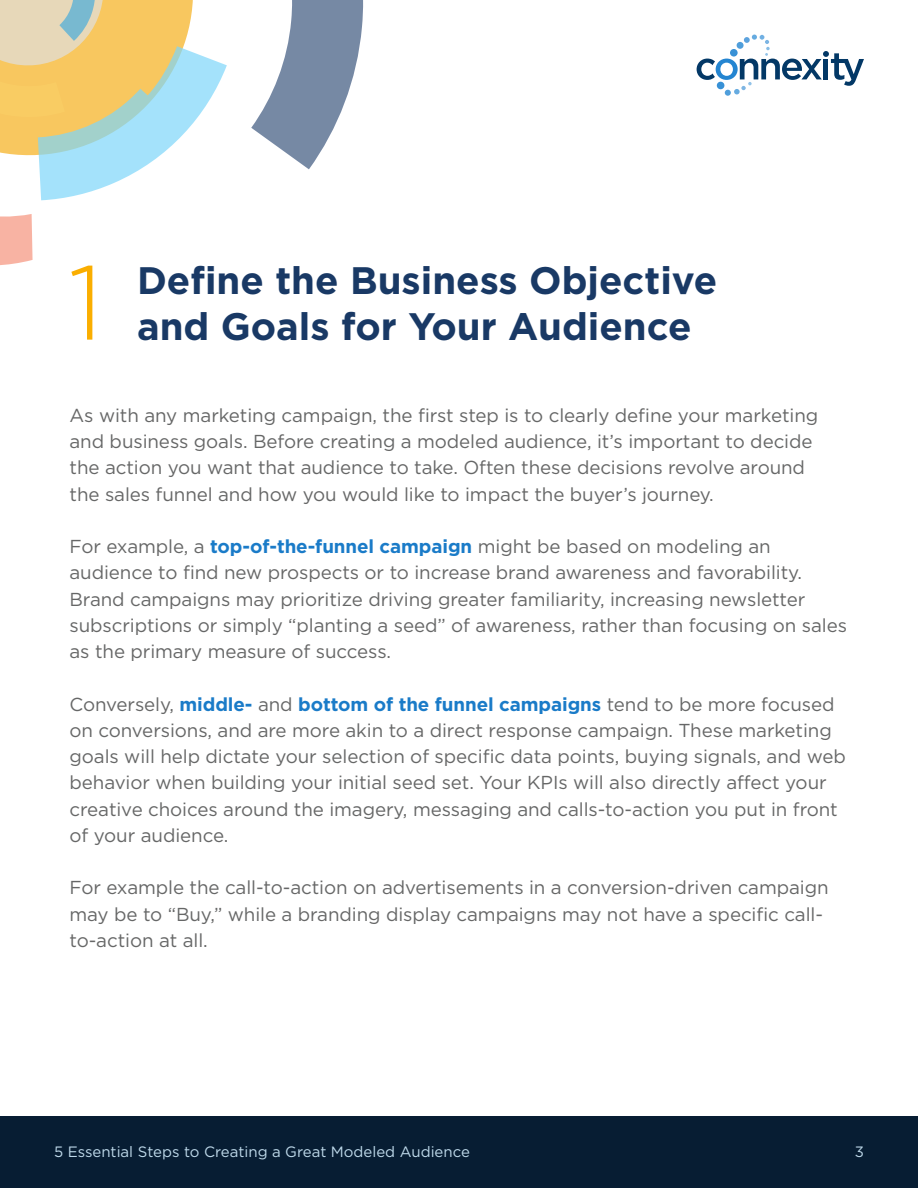
<style>
.page{position:relative;width:918px;height:1188px;background:#fff}
.page>*{position:absolute;margin:0;border:0;box-sizing:border-box;transform-origin:0 0}
.t1{font:300 105px "Gotham Pro";color:#faae00}
.t2{font:700 38.25px "Gotham Pro";color:#193965}
.t3{font:18.75px/26.2px "Gotham Pro";letter-spacing:-.005em;color:#666767}
.t4{font:15px "Gotham Pro";color:#bed9ea}
.s1{font-weight:700;color:#1a7bc8}
</style>
<div class="page">
<div style="left:0;top:1117px;width:918px;height:71px;background:#071d33"></div>
<svg style="left:697px;top:35px;width:167px;height:61px"></svg>
<svg style="left:251px;top:0;width:113px;height:169px"></svg>
<svg style="left:0;top:0;width:227px;height:266px"></svg>
<h1 class="t1" style="left:68px;top:245px;width:37px">1</h1>
<h2 class="t2" style="left:137px;top:258px;width:582px">Define the Business Objective</h2>
<h2 class="t2" style="left:137px;top:304px;width:556px">and Goals for Your Audience</h2>
<p class="t3" style="left:70px;top:402px;width:750px">As with any marketing campaign, the first step is to clearly define your marketing and business goals. Before creating a modeled audience, it’s important to decide the action you want that audience to take. Often these decisions revolve around the sales funnel and how you would like to impact the buyer’s journey.</p>
<p class="t3" style="left:70px;top:533px;width:779px">For example, a <span class="s1">top-of-the-funnel campaign</span> might be based on modeling an audience to find new prospects or to increase brand awareness and favorability.<br>Brand campaigns may prioritize driving greater familiarity, increasing newsletter subscriptions or simply “planting a seed” of awareness, rather than focusing on sales as the primary measure of success.</p>
<p class="t3" style="left:70px;top:691px;width:778px">Conversely, <span class="s1">middle-</span> and <span class="s1">bottom of the funnel campaigns</span> tend to be more focused on conversions, and are more akin to a direct response campaign. These marketing goals will help dictate your selection of specific data points, buying signals, and web behavior when building your initial seed set. Your KPIs will also directly affect your creative choices around the imagery, messaging and calls-to-action you put in front of your audience.</p>
<p class="t3" style="left:70px;top:875px;width:761px">For example the call-to-action on advertisements in a conversion-driven campaign may be to “Buy,” while a branding display campaigns may not have a specific call&shy;to-action at all.</p>
<p class="t4" style="left:54px;top:1143px;width:417px">5 Essential Steps to Creating a Great Modeled Audience</p>
<p class="t4" style="left:855px;top:1143px;width:11px">3</p>
</div>
